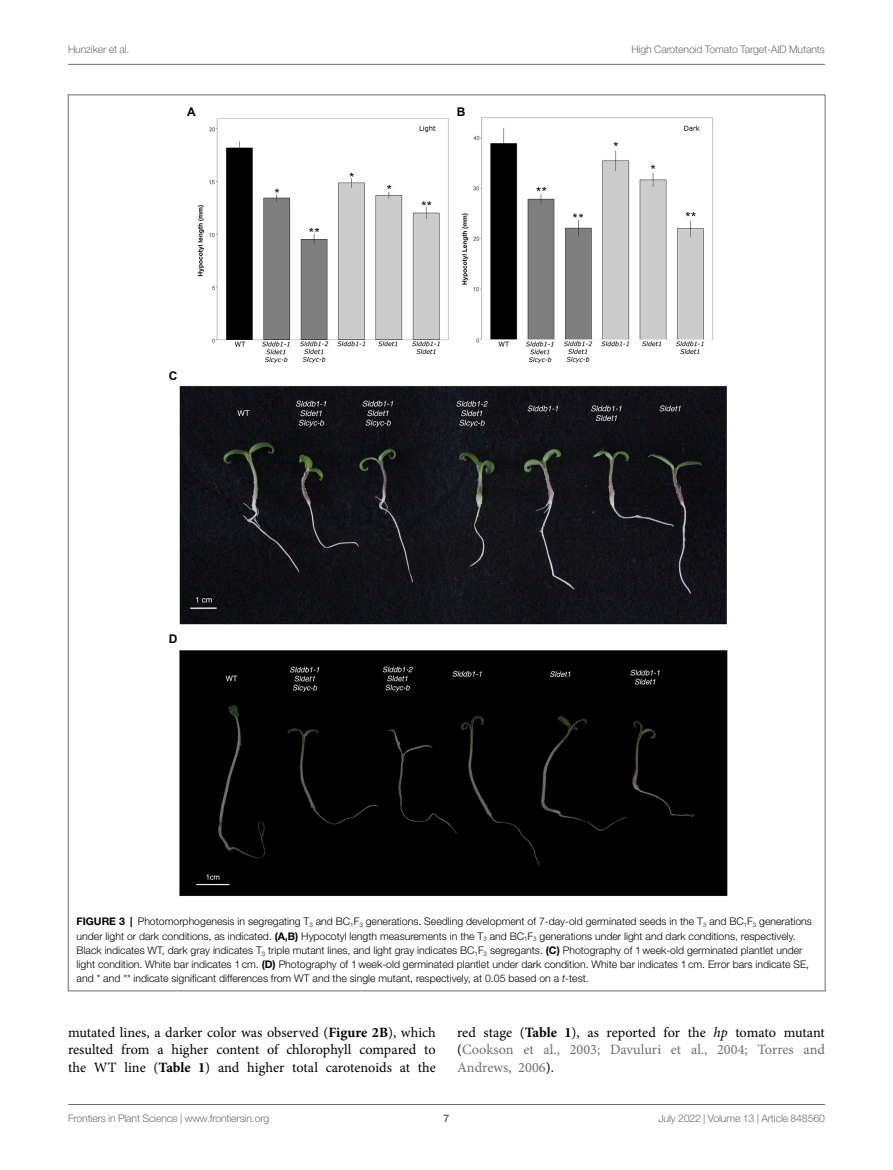
<style>
.page{position:relative;width:893px;height:1170px;background:#fff}
.page>*{position:absolute;margin:0;border:0;box-sizing:border-box;transform-origin:0 0}
.TEXT{font:14.25px/17.2px "Minion Pro";color:#000;text-align:justify}
.TEXT-2{font:14.25px/17.2px "Minion Pro";color:#6d6e71;text-align:justify}
.t1{font:700 12px "Arial";color:#000}
.FIG_LEG{font:300 10.5px/14.2px "Helvetica Neue LT Std";color:#000}
.t2{font:300 10.5px "Helvetica Neue LT Std";letter-spacing:-.015em;color:#6d6e71}
.t3{font:700 10.5px "Helvetica Neue LT Std";color:#6d6e71}
.s1{font-weight:700}
.s2{font-style:italic}
.s3{color:#000}
.s4{font-weight:700;color:#000}
.s5{font-style:italic;color:#000}
</style>
<div class="page">
<hr style="left:68px;top:64px;width:757px;height:1px;background:#6d6e71">
<hr style="left:68px;top:1104px;width:757px;height:1px;background:#6d6e71">
<img style="left:179px;top:117px;width:548px;height:779px">
<p class="t2" style="left:68px;top:42px;width:63px">Hunziker et al.</p>
<p class="t2" style="left:631px;top:42px;width:195px">High Carotenoid Tomato Target-AID Mutants</p>
<p class="t1" style="left:187px;top:103px;width:10px">A</p>
<p class="t1" style="left:169px;top:367px;width:10px">C</p>
<p class="t1" style="left:169px;top:630px;width:10px">D</p>
<p class="t1" style="left:457px;top:103px;width:10px">B</p>
<p class="FIG_LEG" style="left:77px;top:914px;width:737px"><span class="s1">FIGURE 3 |</span> Photomorphogenesis in segregating T<sub>3</sub> and BC<sub>1</sub>F<sub>3</sub> generations. Seedling development of 7-day-old germinated seeds in the T<sub>3</sub> and BC<sub>1</sub>F<sub>3</sub> generations under light or dark conditions, as indicated. <span class="s1">(A,B)</span> Hypocotyl length measurements in the T<sub>3</sub> and BC<sub>1</sub>F<sub>3</sub> generations under light and dark conditions, respectively.<br>Black indicates WT, dark gray indicates T<sub>3</sub> triple mutant lines, and light gray indicates BC<sub>1</sub>F<sub>3</sub> segregants. <span class="s1">(C)</span> Photography of 1week-old germinated plantlet under light condition. White bar indicates 1cm. <span class="s1">(D)</span> Photography of 1week-old germinated plantlet under dark condition. White bar indicates 1cm. Error bars indicate SE, and * and ** indicate significant differences from WT and the single mutant, respectively, at 0.05 based on a <span class="s2">t</span>-test.</p>
<p class="TEXT" style="left:68px;top:1023px;width:369px">mutated lines, a darker color was observed (<span class="s1">Figure 2B</span>), which resulted from a higher content of chlorophyll compared to the WT line (<span class="s1">Table 1</span>) and higher total carotenoids at the</p>
<p class="TEXT-2" style="left:457px;top:1023px;width:369px"><span class="s3">red stage (</span><span class="s4">Table 1</span><span class="s3">), as reported for the</span> <span class="s5">hp</span> <span class="s3">tomato mutant (</span>Cookson et al., 2003; Davuluri et al., 2004; Torres and Andrews, 2006<span class="s3">).</span></p>
<p class="t2" style="left:68px;top:1111px;width:203px">Frontiers in Plant Science | www.frontiersin.org</p>
<p class="t3" style="left:444px;top:1111px;width:7px">7</p>
<p class="t2" style="left:658px;top:1111px;width:168px">July 2022 | Volume 13 | Article 848560</p>
</div>
